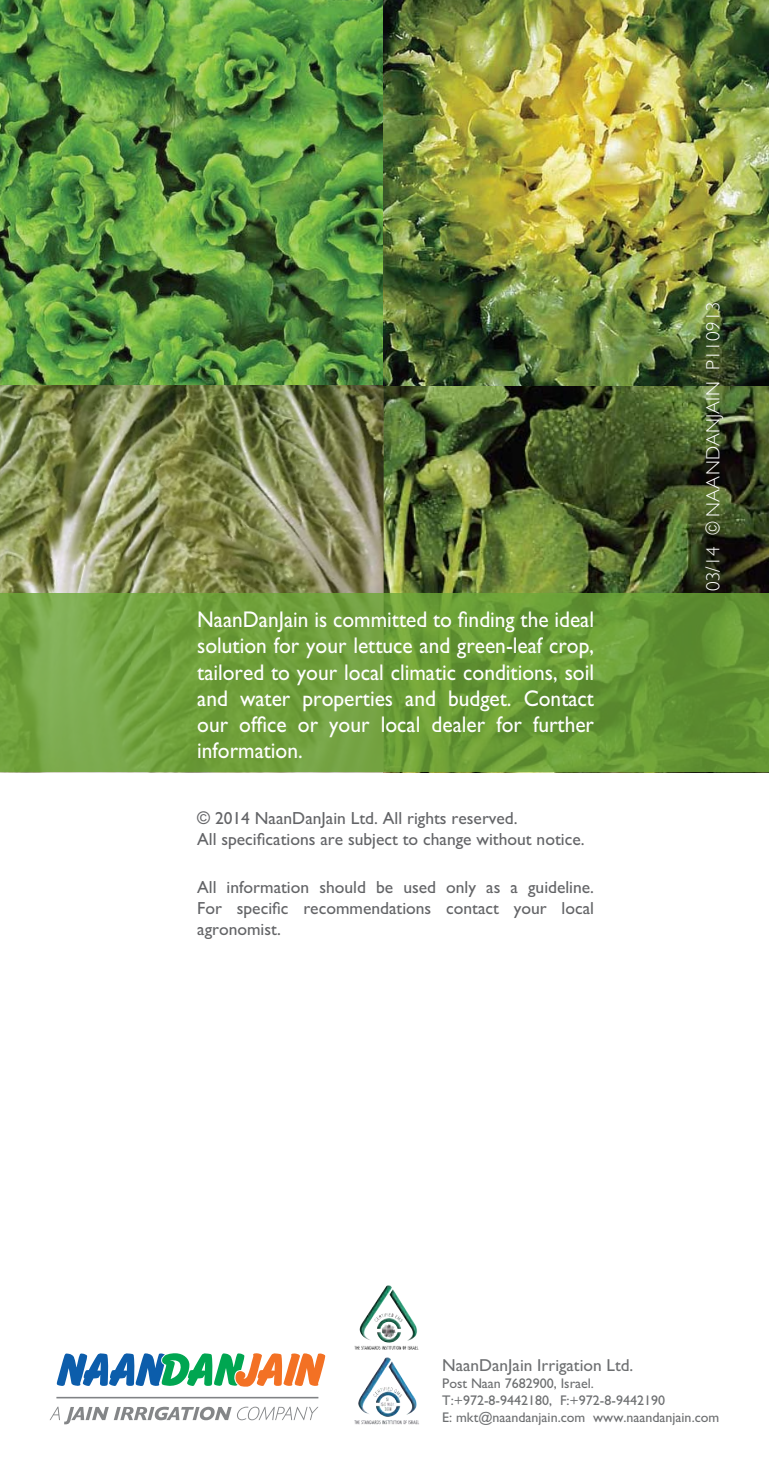
<style>
.page{position:relative;width:769px;height:1474px;background:#fff}
.page>*{position:absolute;margin:0;border:0;box-sizing:border-box;transform-origin:0 0}
.t1{font:22.75px/26.2px "M Gill Sans";color:#fff;text-align:justify;scale:.94 1}
.t2{font:300 19.25px "M Gill Sans";letter-spacing:.01em;color:#fff}
.t3{font:17.5px/21px "M Gill Sans";color:#636467}
.t4{font:17.32px "M Gill Sans";color:#6d6f71}
.t5{font:14px/16.8px "M Gill Sans";color:#6d6f71}
</style>
<div class="page">
<img style="left:0;top:0;width:769px;height:593px">
<svg style="left:0;top:593px;width:769px;height:179px;background:#6d9d3b"></svg>
<img style="left:358px;top:1357px;width:59px;height:57px">
<img style="left:359px;top:1285px;width:58px;height:55px">
<svg style="left:50px;top:1406px;width:268px;height:18px"></svg>
<svg style="left:57px;top:1353px;width:269px;height:34px"></svg>
<hr style="left:56px;top:1396px;width:262px;height:2px;background:#808285">
<p class="t1" style="left:197px;top:606px;width:424px">NaanDanJain is committed to finding the ideal solution for your lettuce and green-leaf crop, tailored to your local climatic conditions, soil and water properties and budget. Contact our office or your local dealer for further information.</p>
<p class="t3" style="left:197px;top:807px;width:389px">© 2014 NaanDanJain Ltd. All rights reserved.<br>All specifications are subject to change without notice.</p>
<p class="t3" style="left:197px;top:877px;width:398px;text-align:justify">All information should be used only as a guideline.<br>For specific recommendations contact your local agronomist.</p>
<p class="t2" style="left:703px;top:591px;width:291px;rotate:-90deg">03/14 © NAANDANJAIN P110913</p>
<p class="t4" style="left:442px;top:1356px;width:193px">NaanDanJain Irrigation Ltd.</p>
<p class="t5" style="left:442px;top:1375px;width:279px">Post Naan 7682900, Israel.<br>T:+972-8-9442180, F:+972-8-9442190<br>E: mkt@naandanjain.com www.naandanjain.com</p>
</div>
